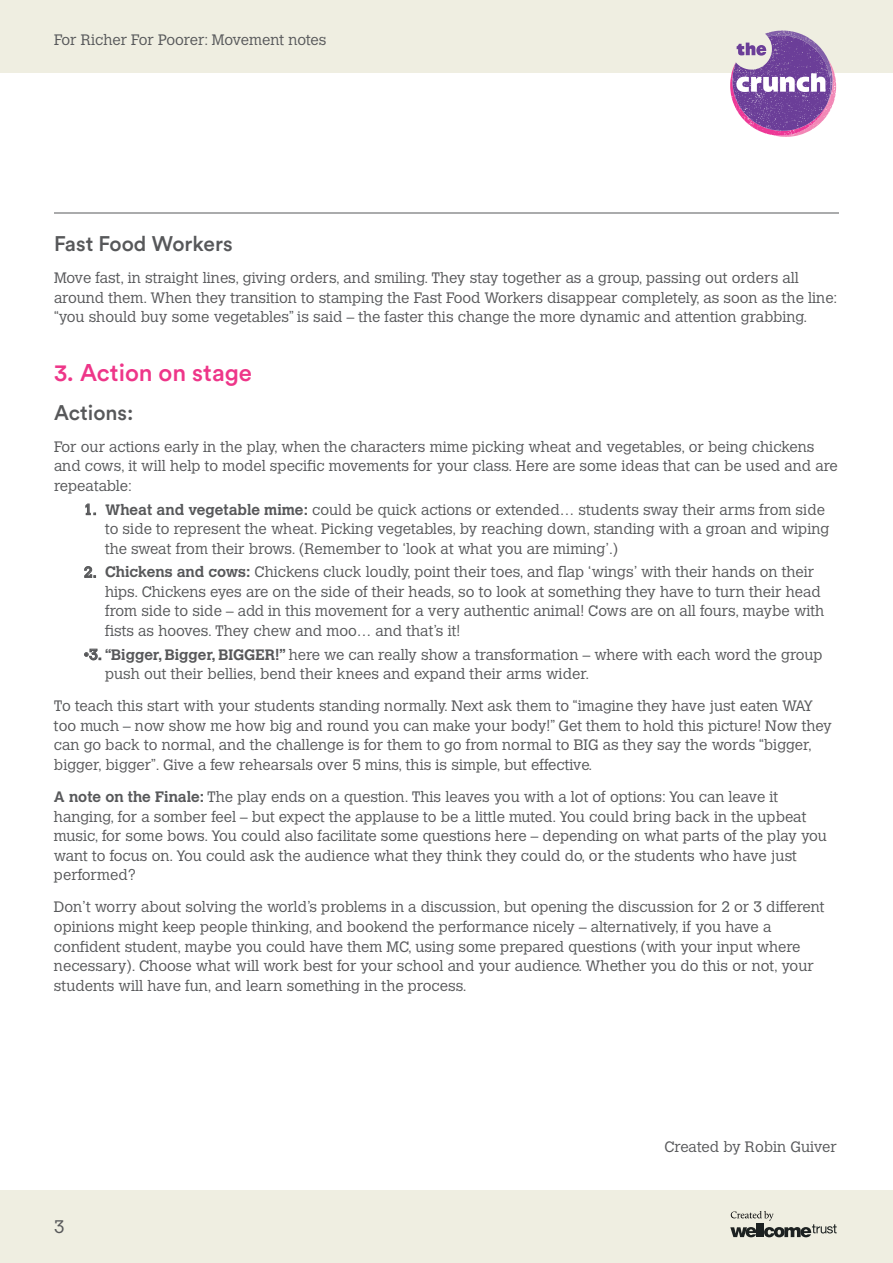
<style>
.page{position:relative;width:893px;height:1263px;background:#fff}
.page>*{position:absolute;margin:0;border:0;box-sizing:border-box;transform-origin:0 0}
.t1{font:500 24px "Circular Pro";color:#ee3689}
.t2{font:500 21px "Circular Pro";color:#57585a}
.t3{font:300 18px "Calvert MT Std";color:#57585a}
.t4{font:300 15px/19.5px "Calvert MT Std";color:#57585a}
.s1{font-weight:400}
.s2{font-weight:700}
</style>
<div class="page">
<div style="left:0;top:1191px;width:893px;height:72px;background:#efeee1"></div>
<div style="left:0;top:0;width:893px;height:72px;background:#efeee1"></div>
<svg style="left:730px;top:1211px;width:107px;height:26px"></svg>
<svg style="left:730px;top:31px;width:106px;height:106px"></svg>
<hr style="left:54px;top:213px;width:785px;height:1px;background:#57585a">
<svg style="left:85px;top:503px;width:11px;height:12px"></svg>
<svg style="left:84px;top:566px;width:12px;height:12px"></svg>
<svg style="left:85px;top:648px;width:16px;height:13px"></svg>
<p class="t4" style="left:54px;top:30px;width:274px">For Richer For Poorer: Movement notes</p>
<h2 class="t2" style="left:54px;top:229px;width:180px">Fast Food Workers</h2>
<p class="t4" style="left:54px;top:268px;width:785px">Move fast, in straight lines, giving orders, and smiling. They stay together as a group, passing out orders all around them. When they transition to stamping the Fast Food Workers disappear completely, as soon as the line: “you should buy some vegetables” is said – the faster this change the more dynamic and attention grabbing.</p>
<h1 class="t1" style="left:54px;top:357px;width:200px">3. Action on stage</h1>
<h2 class="t2" style="left:54px;top:398px;width:81px">Actions:</h2>
<p class="t4" style="left:54px;top:437px;width:785px">For our actions early in the play, when the characters mime picking wheat and vegetables, or being chickens and cows, it will help to model specific movements for your class. Here are some ideas that can be used and are repeatable:</p>
<p class="t4" style="left:105px;top:500px;width:726px;text-indent:-21px"><span class="s1">1.</span> <span class="s2">Wheat and vegetable mime:</span> could be quick actions or extended… students sway their arms from side to side to represent the wheat. Picking vegetables, by reaching down, standing with a groan and wiping the sweat from their brows. (Remember to ‘look at what you are miming’.)</p>
<p class="t4" style="left:105px;top:563px;width:721px;text-indent:-21px"><span class="s1">2.</span> <span class="s2">Chickens and cows:</span> Chickens cluck loudly, point their toes, and flap ‘wings’ with their hands on their hips. Chickens eyes are on the side of their heads, so to look at something they have to turn their head from side to side – add in this movement for a very authentic animal! Cows are on all fours, maybe with fists as hooves. They chew and moo… and that’s it!</p>
<p class="t4" style="left:105px;top:645px;width:719px;text-indent:-21px"><span class="s1">•3.</span> <span class="s2">“Bigger, Bigger, BIGGER!”</span> here we can really show a transformation – where with each word the group push out their bellies, bend their knees and expand their arms wider.</p>
<p class="t4" style="left:54px;top:697px;width:779px">To teach this start with your students standing normally. Next ask them to “imagine they have just eaten WAY too much – now show me how big and round you can make your body!” Get them to hold this picture! Now they can go back to normal, and the challenge is for them to go from normal to BIG as they say the words “bigger, bigger, bigger”. Give a few rehearsals over 5 mins, this is simple, but effective.</p>
<p class="t4" style="left:54px;top:787px;width:774px"><span class="s2">A note on the Finale:</span> The play ends on a question. This leaves you with a lot of options: You can leave it hanging, for a somber feel – but expect the applause to be a little muted. You could bring back in the upbeat music, for some bows. You could also facilitate some questions here – depending on what parts of the play you want to focus on. You could ask the audience what they think they could do, or the students who have just performed?</p>
<p class="t4" style="left:54px;top:898px;width:772px">Don’t worry about solving the world’s problems in a discussion, but opening the discussion for 2 or 3 different opinions might keep people thinking, and bookend the performance nicely – alternatively, if you have a confident student, maybe you could have them MC, using some prepared questions (with your input where necessary). Choose what will work best for your school and your audience. Whether you do this or not, your students will have fun, and learn something in the process.</p>
<p class="t3" style="left:54px;top:1216px;width:12px">3</p>
<p class="t4" style="left:664px;top:1137px;width:174px">Created by Robin Guiver</p>
</div>
